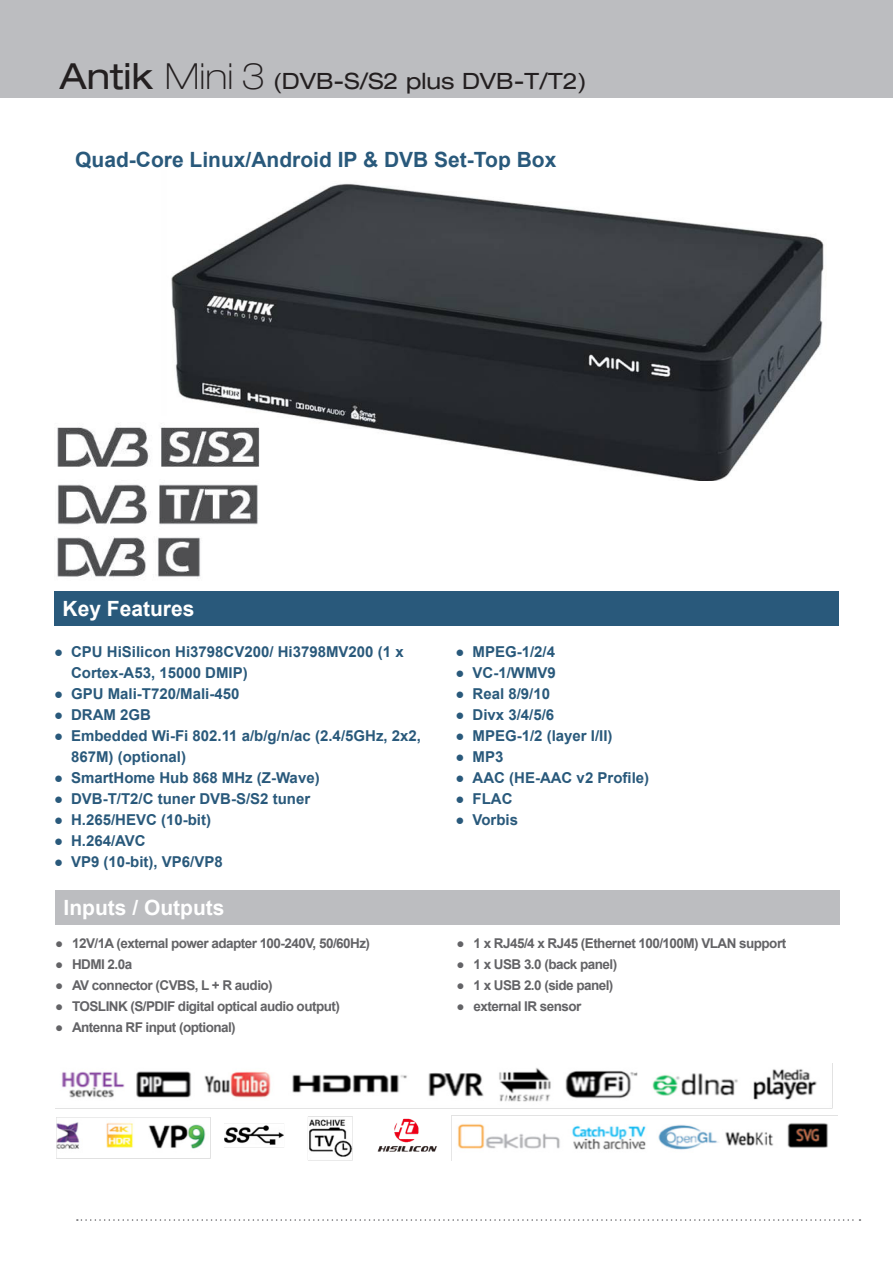
<style>
.page{position:relative;width:893px;height:1263px;background:#fff}
.page>*{position:absolute;margin:0;border:0;box-sizing:border-box;transform-origin:0 0}
.nazov_kapitoly{font:expanded 22.5px "Helvetica Neue LT Pro";color:#231f20}
.podtitul_kapitoly{font:700 21px "Arial";color:#29597b}
.podtitul_kapitoly-2{font:700 21px "Arial";color:#fff}
.t1{font:700 15px/21px "Arial";color:#29597b}
.t2{font:700 13.5px "Arial";letter-spacing:-.04em;color:#636366}
.s1{font-size:36px}
.s2{font-weight:100;font-size:36px}
</style>
<div class="page">
<div style="left:54px;top:591px;width:785px;height:34px;background:#29597b"></div>
<div style="left:55px;top:890px;width:785px;height:35px;background:#bcbdc0"></div>
<svg style="left:77px;top:1219px;width:783px;height:2px"></svg>
<div style="left:0;top:0;width:893px;height:98px;background:#bcbdc0"></div>
<img style="left:55px;top:1063px;width:783px;height:98px">
<img style="left:171px;top:183px;width:653px;height:297px">
<img style="left:57px;top:417px;width:206px;height:162px">
<p class="nazov_kapitoly" style="left:60px;top:67px;width:529px"><span class="s1">Antik</span> <span class="s2">Mini 3</span> (DVB-S/S2 plus DVB-T/T2)</p>
<p class="podtitul_kapitoly" style="left:75px;top:145px;width:483px">Quad-Core Linux/Android IP &amp; DVB Set-Top Box</p>
<p class="podtitul_kapitoly-2" style="left:63px;top:594px;width:133px">Key Features</p>
<p class="t1" style="left:71px;top:641px;width:334px;text-indent:-17px">● CPU HiSilicon Hi3798CV200/ Hi3798MV200 (1 x<br>Cortex-A53, 15000 DMIP)</p>
<p class="t1" style="left:54px;top:683px;width:187px">● GPU Mali-T720/Mali-450</p>
<p class="t1" style="left:54px;top:704px;width:99px">● DRAM 2GB</p>
<p class="t1" style="left:71px;top:725px;width:351px;text-indent:-17px">● Embedded Wi-Fi 802.11 a/b/g/n/ac (2.4/5GHz, 2x2,<br>867M) (optional)</p>
<p class="t1" style="left:54px;top:767px;width:267px">● SmartHome Hub 868 MHz (Z-Wave)</p>
<p class="t1" style="left:54px;top:788px;width:258px">● DVB-T/T2/C tuner DVB-S/S2 tuner</p>
<p class="t1" style="left:54px;top:809px;width:159px">● H.265/HEVC (10-bit)</p>
<p class="t1" style="left:54px;top:830px;width:93px">● H.264/AVC</p>
<p class="t1" style="left:54px;top:851px;width:170px">● VP9 (10-bit), VP6/VP8</p>
<p class="podtitul_kapitoly-2" style="left:64px;top:893px;width:163px">Inputs / Outputs</p>
<p class="t2" style="left:55px;top:934px;width:316px">● 12V/1A (external power adapter 100-240V, 50/60Hz)</p>
<p class="t2" style="left:55px;top:955px;width:79px">● HDMI 2.0a</p>
<p class="t2" style="left:55px;top:976px;width:219px">● AV connector (CVBS, L + R audio)</p>
<p class="t2" style="left:55px;top:997px;width:286px">● TOSLINK (S/PDIF digital optical audio output)</p>
<p class="t2" style="left:55px;top:1018px;width:182px">● Antenna RF input (optional)</p>
<p class="t1" style="left:455px;top:641px;width:101px">● MPEG-1/2/4</p>
<p class="t1" style="left:455px;top:662px;width:102px">● VC-1/WMV9</p>
<p class="t1" style="left:455px;top:683px;width:96px">● Real 8/9/10</p>
<p class="t1" style="left:455px;top:704px;width:100px">● Divx 3/4/5/6</p>
<p class="t1" style="left:455px;top:725px;width:159px">● MPEG-1/2 (layer I/II)</p>
<p class="t1" style="left:455px;top:746px;width:49px">● MP3</p>
<p class="t1" style="left:455px;top:767px;width:195px">● AAC (HE-AAC v2 Profile)</p>
<p class="t1" style="left:455px;top:788px;width:58px">● FLAC</p>
<p class="t1" style="left:455px;top:809px;width:64px">● Vorbis</p>
<p class="t2" style="left:457px;top:934px;width:331px">● 1 x RJ45/4 x RJ45 (Ethernet 100/100M) VLAN support</p>
<p class="t2" style="left:457px;top:955px;width:162px">● 1 x USB 3.0 (back panel)</p>
<p class="t2" style="left:457px;top:976px;width:158px">● 1 x USB 2.0 (side panel)</p>
<p class="t2" style="left:457px;top:997px;width:126px">● external IR sensor</p>
</div>
